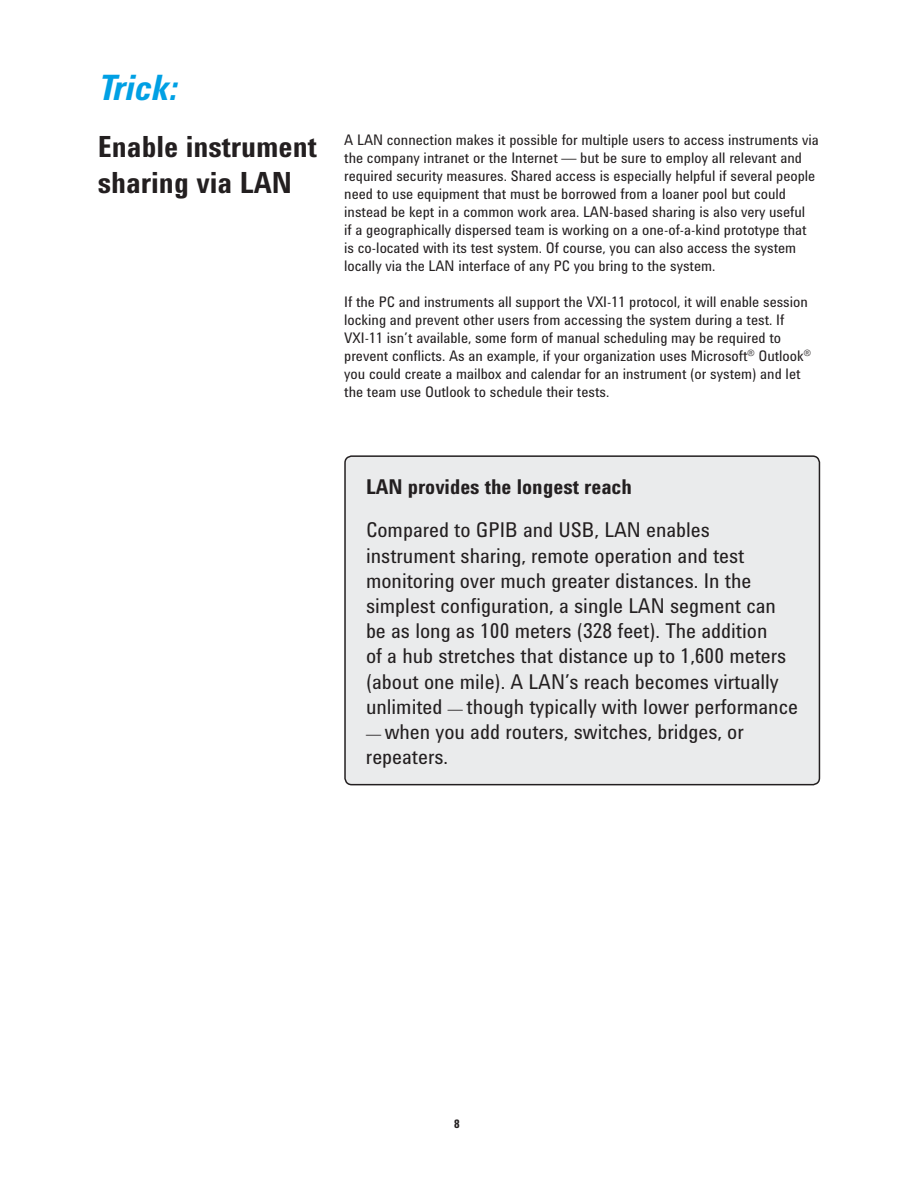
<style>
.page{position:relative;width:918px;height:1188px;background:#fff}
.page>*{position:absolute;margin:0;border:0;box-sizing:border-box;transform-origin:0 0}
.t1{font:italic 700 36px "Agilent Condensed CFF";color:#00a0e4}
.t2{font:700 30px/36px "Agilent Condensed CFF";color:#231f20}
.t3{font:21px/25.2px "Agilent Condensed CFF";color:#231f20}
.t4{font:700 21px "Agilent Condensed CFF";color:#231f20}
.t5{font:15px/18px "Agilent Condensed CFF";color:#231f20}
.t6{font:700 12px "Agilent Condensed CFF";color:#231f20}
.s1{font-size:15px}
</style>
<div class="page">
<div style="left:345px;top:456px;width:474px;height:329px;background:#eaebec;border-radius:7px"></div>
<div style="left:344px;top:455px;width:476px;height:330px;border:2px solid #231f20;border-radius:7px"></div>
<h1 class="t1" style="left:98px;top:74px;width:80px">Trick:</h1>
<h2 class="t2" style="left:98px;top:132px;width:220px">Enable instrument sharing via LAN</h2>
<p class="t5" style="left:344px;top:133px;width:476px">A LAN connection makes it possible for multiple users to access instruments via the company intranet or the Internet — but be sure to employ all relevant and required security measures. Shared access is especially helpful if several people need to use equipment that must be borrowed from a loaner pool but could instead be kept in a common work area. LAN-based sharing is also very useful<br>if a geographically dispersed team is working on a one-of-a-kind prototype that is co-located with its test system. Of course, you can also access the system locally via the LAN interface of any PC you bring to the system.</p>
<p class="t5" style="left:344px;top:295px;width:468px">If the PC and instruments all support the VXI-11 protocol, it will enable session locking and prevent other users from accessing the system during a test. If VXI-11 isn’t available, some form of manual scheduling may be required to prevent conflicts. As an example, if your organization uses Microsoft<sup>®</sup> Outlook<sup>® </sup>you could create a mailbox and calendar for an instrument (or system) and let the team use Outlook to schedule their tests.</p>
<h3 class="t4" style="left:366px;top:479px;width:268px">LAN provides the longest reach</h3>
<p class="t3" style="left:366px;top:520px;width:434px">Compared to GPIB and USB, LAN enables instrument sharing, remote operation and test monitoring over much greater distances. In the simplest configuration, a single LAN segment can be as long as 100 meters (328 feet). The addition<br>of a hub stretches that distance up to 1,600 meters (about one mile). A LAN’s reach becomes virtually unlimited <span class="s1">—</span> though typically with lower performance</p>
<h3 class="t3" style="left:366px;top:721px;width:379px"><span class="s1">—</span> when you add routers, switches, bridges, or repeaters.</h3>
<p class="t6" style="left:454px;top:1120px;width:7px">8</p>
</div>
